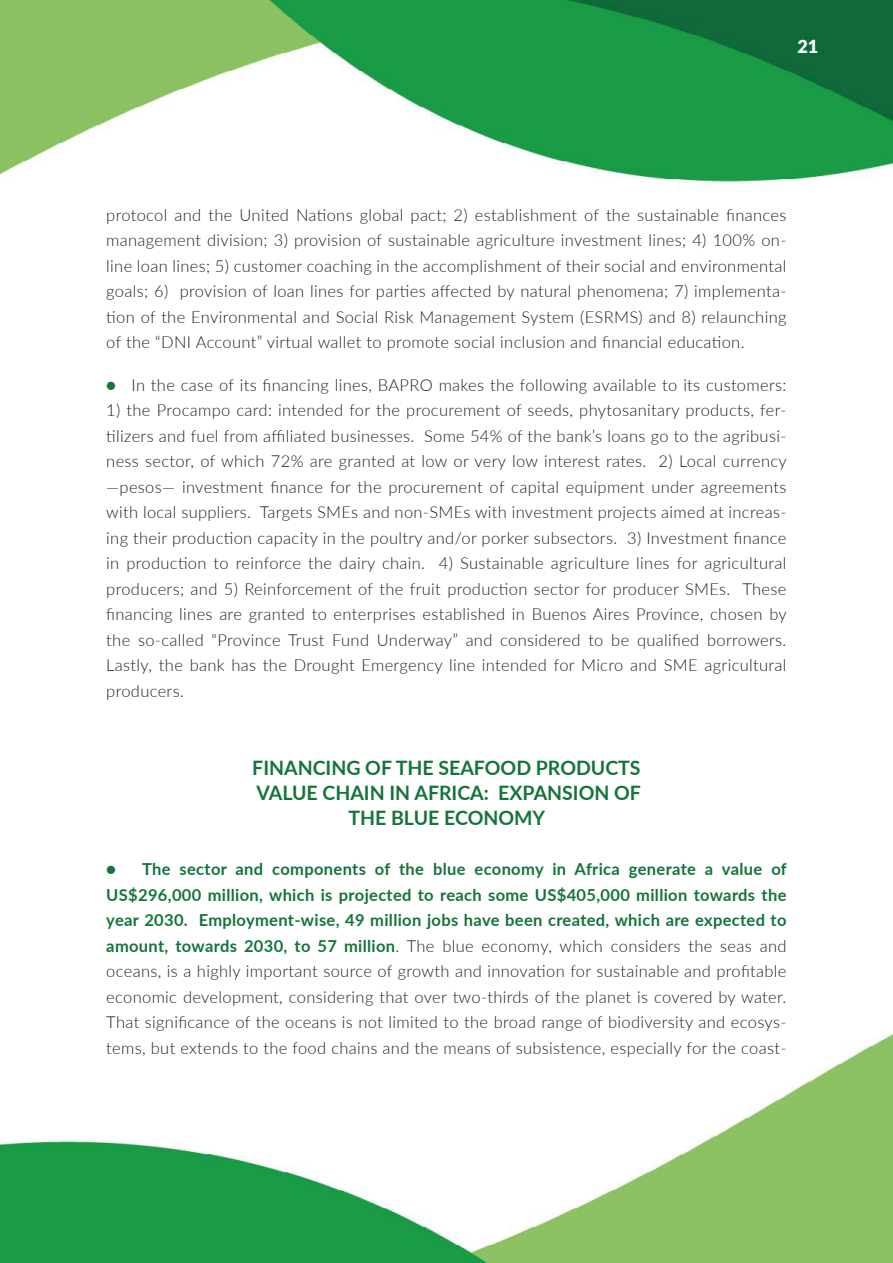
<style>
.page{position:relative;width:893px;height:1263px;background:#fff}
.page>*{position:absolute;margin:0;border:0;box-sizing:border-box;transform-origin:0 0}
.t1{font:700 19.95px/25.2px "Lato";color:#14743b;text-align:center}
.t2{font:800 18px "Lato";color:#fff}
.t3{font:300 16.5px/25.5px "Lato";letter-spacing:.02em;color:#202124;text-align:justify}
.s1{font-weight:700;color:#14743b}
</style>
<div class="page">
<img style="left:0;top:0;width:893px;height:1263px">
<p class="t2" style="left:797px;top:33px;width:22px">21</p>
<p class="t3" style="left:106px;top:202px;width:682px">protocol and the United Nations global pact; 2) establishment of the sustainable finances management division; 3) provision of sustainable agriculture investment lines; 4) 100% on&shy;line loan lines; 5) customer coaching in the accomplishment of their social and environmental goals; 6) provision of loan lines for parties affected by natural phenomena; 7) implementa&shy;tion of the Environmental and Social Risk Management System (ESRMS) and 8) relaunching of the “DNI Account” virtual wallet to promote social inclusion and financial education.</p>
<p class="t3" style="left:106px;top:372px;width:682px"><span class="s1">●</span> In the case of its financing lines, BAPRO makes the following available to its customers:</p>
<p class="t3" style="left:106px;top:397px;width:682px">1) the Procampo card: intended for the procurement of seeds, phytosanitary products, fer&shy;tilizers and fuel from affiliated businesses. Some 54% of the bank’s loans go to the agribusi&shy;ness sector, of which 72% are granted at low or very low interest rates. 2) Local currency —pesos— investment finance for the procurement of capital equipment under agreements with local suppliers. Targets SMEs and non-SMEs with investment projects aimed at increas&shy;ing their production capacity in the poultry and/or porker subsectors. 3) Investment finance in production to reinforce the dairy chain. 4) Sustainable agriculture lines for agricultural producers; and 5) Reinforcement of the fruit production sector for producer SMEs. These financing lines are granted to enterprises established in Buenos Aires Province, chosen by the so-called “Province Trust Fund Underway” and considered to be qualified borrowers.<br>Lastly, the bank has the Drought Emergency line intended for Micro and SME agricultural producers.</p>
<p class="t1" style="left:252px;top:754px;width:390px">FINANCING OF THE SEAFOOD PRODUCTS<br>VALUE CHAIN IN AFRICA: EXPANSION OF<br>THE BLUE ECONOMY</p>
<p class="t3" style="left:106px;top:856px;width:682px"><span class="s1">● The sector and components of the blue economy in Africa generate a value of US$296,000 million, which is projected to reach some US$405,000 million towards the year 2030. Employment-wise, 49 million jobs have been created, which are expected to amount, towards 2030, to 57 million</span>. The blue economy, which considers the seas and oceans, is a highly important source of growth and innovation for sustainable and profitable economic development, considering that over two-thirds of the planet is covered by water.<br>That significance of the oceans is not limited to the broad range of biodiversity and ecosys&shy;tems, but extends to the food chains and the means of subsistence, especially for the coast-</p>
</div>
